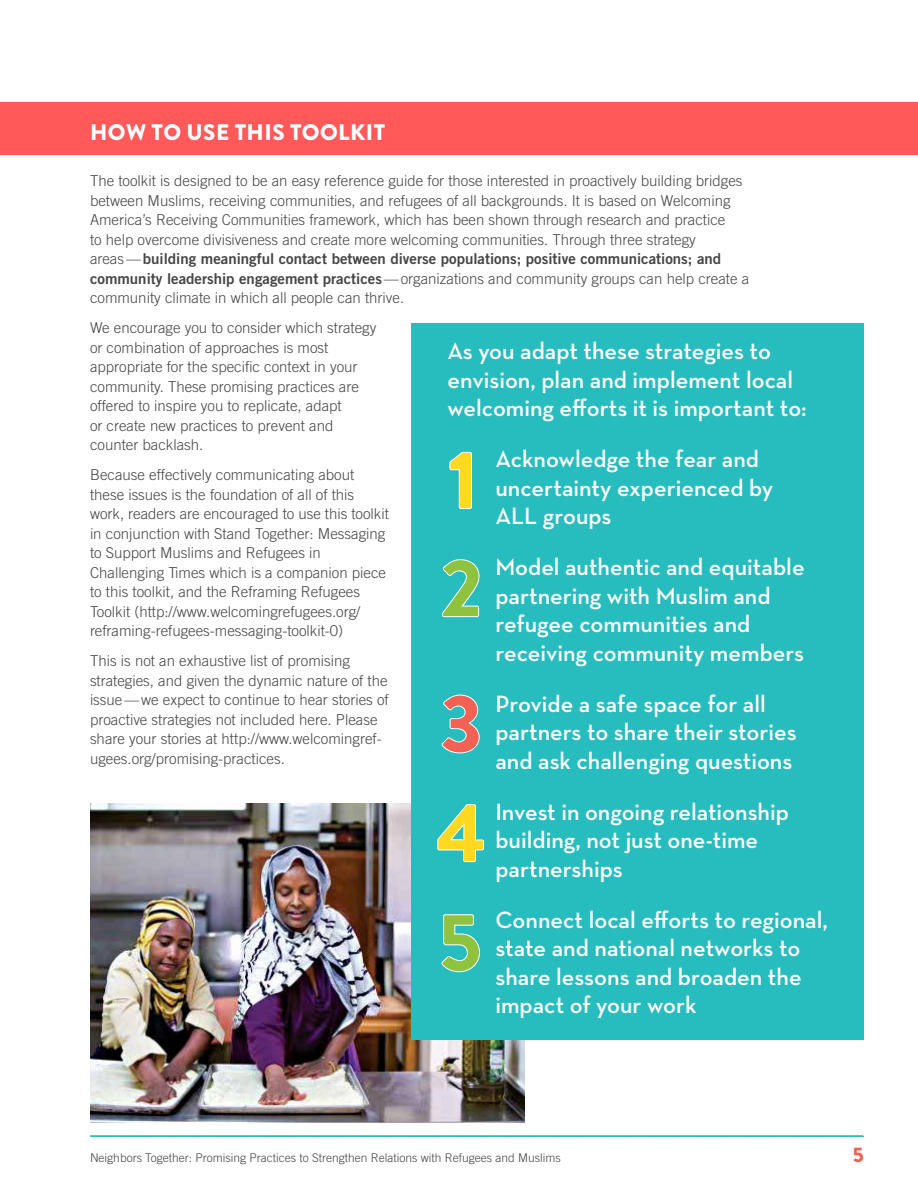
<style>
.page{position:relative;width:918px;height:1188px;background:#fff}
.page>*{position:absolute;margin:0;border:0;box-sizing:border-box;transform-origin:0 0}
.t1{font:600 24px/28.5px "Neutraface Text";color:#fff}
.t2{font:900 22.5px "Brandon Grotesque";letter-spacing:.02em;color:#fff}
.t3{font:900 21px "Brandon Grotesque";color:#f16154}
.t4{font:300 15px/19.5px "Trade Gothic LT Std";color:#454546}
.t5{font:15px "Trade Gothic LT Std Bd 2";color:#454546}
.t6{font:300 12px "Trade Gothic LT Std";color:#454546}
.s1{font-family:"Trade Gothic LT Std";font-weight:300}
.s2{font-family:"Trade Gothic LT Std Bd 2";font-weight:400}
</style>
<div class="page">
<svg style="left:90px;top:1135px;width:774px;height:2px;background:#40c4c5"></svg>
<img style="left:90px;top:803px;width:435px;height:320px">
<div style="left:0;top:103px;width:918px;height:52px;background:#ff5959"></div>
<div style="left:411px;top:323px;width:453px;height:717px;background:#27bdbe"></div>
<svg style="left:441px;top:914px;width:39px;height:58px"></svg>
<svg style="left:437px;top:804px;width:47px;height:58px"></svg>
<svg style="left:442px;top:694px;width:38px;height:60px"></svg>
<svg style="left:442px;top:559px;width:38px;height:58px"></svg>
<svg style="left:449px;top:452px;width:23px;height:57px"></svg>
<h2 class="t2" style="left:90px;top:116px;width:297px">HOW TO USE THIS TOOLKIT</h2>
<p class="t4" style="left:90px;top:171px;width:654px">The toolkit is designed to be an easy reference guide for those interested in proactively building bridges between Muslims, receiving communities, and refugees of all backgrounds. It is based on Welcoming America’s Receiving Communities framework, which has been shown through research and practice<br>to help overcome divisiveness and create more welcoming communities. Through three strategy</p>
<p class="t5" style="left:90px;top:250px;width:633px"><span class="s1">areas -—</span>building meaningful contact between diverse populations; positive communications; and</p>
<p class="t4" style="left:90px;top:269px;width:661px"><span class="s2">community leadership engagement practices</span> -—organizations and community groups can help create a community climate in which all people can thrive.</p>
<p class="t4" style="left:90px;top:318px;width:288px">We encourage you to consider which strategy or combination of approaches is most appropriate for the specific context in your community. These promising practices are offered to inspire you to replicate, adapt<br>or create new practices to prevent and counter backlash.</p>
<p class="t4" style="left:90px;top:465px;width:300px">Because effectively communicating about these issues is the foundation of all of this work, readers are encouraged to use this toolkit in conjunction with Stand Together: Messaging to Support Muslims and Refugees in Challenging Times which is a companion piece to this toolkit, and the Reframing Refugees Toolkit (http://www.welcomingrefugees.org/ reframing-refugees-messaging-toolkit-0)</p>
<p class="t4" style="left:90px;top:651px;width:300px">This is not an exhaustive list of promising strategies, and given the dynamic nature of the issue—we expect to continue to hear stories of proactive strategies not included here. Please share your stories at http://www.welcomingref&shy;ugees.org/promising-practices.</p>
<h1 class="t1" style="left:447px;top:337px;width:361px">As you adapt these strategies to envision, plan and implement local welcoming efforts it is important to:</h1>
<h1 class="t1" style="left:495px;top:445px;width:279px">Acknowledge the fear and uncertainty experienced by<br>ALL groups</h1>
<h1 class="t1" style="left:495px;top:553px;width:311px">Model authentic and equitable partnering with Muslim and refugee communities and receiving community members</h1>
<h1 class="t1" style="left:495px;top:689px;width:303px">Provide a safe space for all partners to share their stories and ask challenging questions</h1>
<h1 class="t1" style="left:495px;top:797px;width:295px">Invest in ongoing relationship building, not just one-time partnerships</h1>
<h1 class="t1" style="left:495px;top:905px;width:334px">Connect local efforts to regional, state and national networks to share lessons and broaden the impact of your work</h1>
<p class="t6" style="left:90px;top:1150px;width:472px">Neighbors Together: Promising Practices to Strengthen Relations with Refugees and Muslims</p>
<h3 class="t3" style="left:853px;top:1139px;width:13px">5</h3>
</div>
